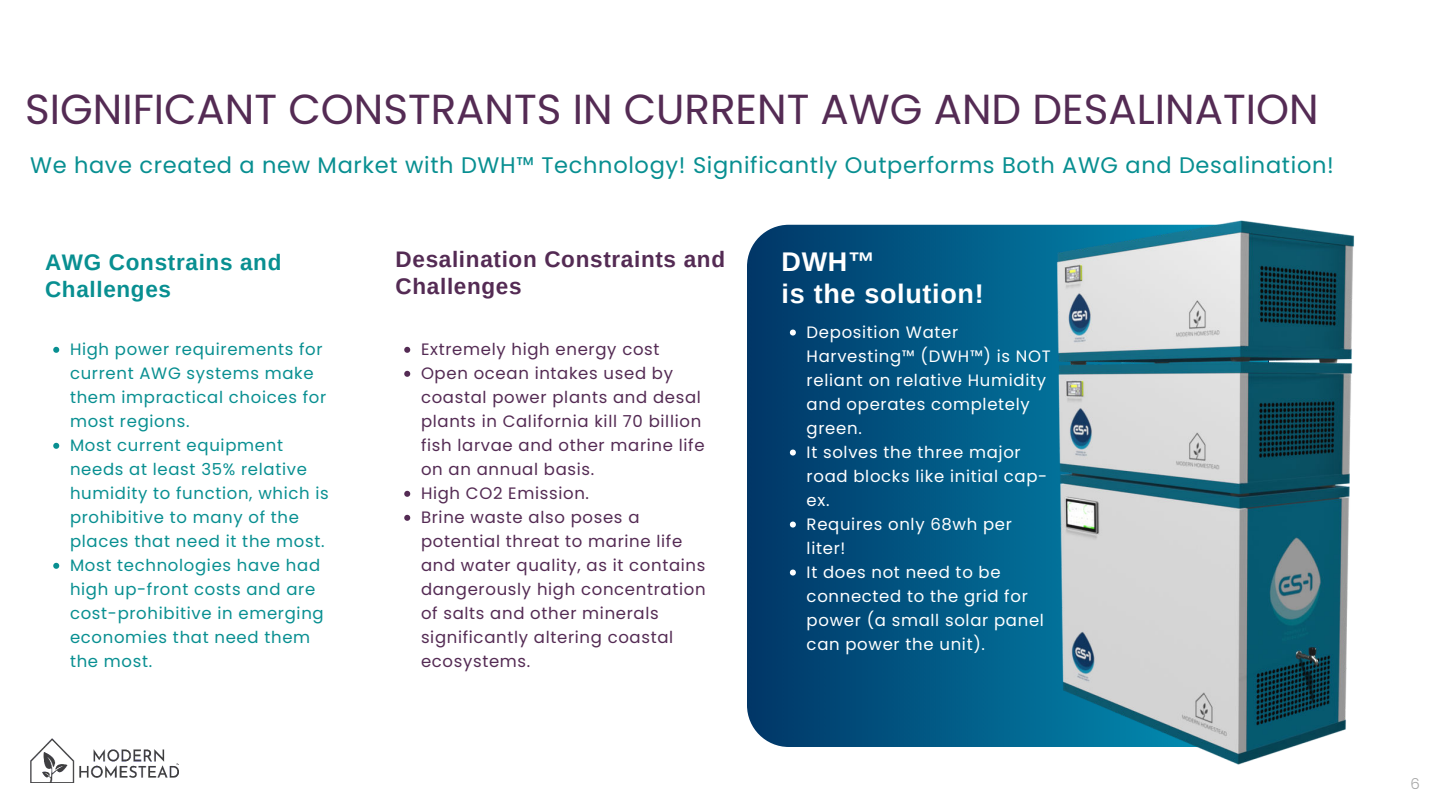
<style>
.page{position:relative;width:1440px;height:810px;background:#fff}
.page>*{position:absolute;margin:0;border:0;box-sizing:border-box;transform-origin:0 0}
.t1{font:42px "Poppins";color:#542b54}
.t2{font:700 27px/32.2px "Arimo";letter-spacing:.025em;color:#fff}
.t3{font:22.5px "Poppins";letter-spacing:.03em;color:#088f91}
.t4{font:700 22.5px/27px "Arimo";letter-spacing:.03em;color:#542b54}
.t5{font:700 22.5px/27px "Arimo";letter-spacing:.03em;color:#088f91}
.t6{font:16.5px/24px "Poppins";letter-spacing:.04em;color:#542b54}
.t7{font:16.5px/24px "Poppins";letter-spacing:.04em;color:#088f91}
.t8{font:16.5px/24px "Poppins";letter-spacing:.04em;color:#fff}
.t9{font:300 15px "Poppins";color:#a6a6a6}
</style>
<div class="page">
<svg style="left:747px;top:225px;width:522px;height:522px;background:#014e7c"></svg>
<svg style="left:404px;top:347px;width:6px;height:6px"></svg>
<svg style="left:404px;top:371px;width:6px;height:6px"></svg>
<svg style="left:404px;top:491px;width:6px;height:6px"></svg>
<svg style="left:404px;top:515px;width:6px;height:6px"></svg>
<svg style="left:53px;top:347px;width:6px;height:6px"></svg>
<svg style="left:53px;top:443px;width:6px;height:6px"></svg>
<svg style="left:53px;top:563px;width:6px;height:6px"></svg>
<svg style="left:790px;top:330px;width:6px;height:6px"></svg>
<svg style="left:790px;top:450px;width:6px;height:6px"></svg>
<svg style="left:790px;top:522px;width:6px;height:6px"></svg>
<svg style="left:790px;top:570px;width:6px;height:6px"></svg>
<img style="left:1006px;top:220px;width:349px;height:545px">
<img style="left:30px;top:739px;width:149px;height:43px">
<h1 class="t1" style="left:25px;top:85px;width:1295px">SIGNIFICANT CONSTRANTS IN CURRENT AWG AND DESALINATION</h1>
<h3 class="t3" style="left:30px;top:152px;width:1305px">We have created a new Market with DWH™ Technology! Significantly Outperforms Both AWG and Desalination!</h3>
<h3 class="t5" style="left:45px;top:249px;width:238px">AWG Constrains and<br>Challenges</h3>
<h3 class="t4" style="left:396px;top:246px;width:331px">Desalination Constraints and<br>Challenges</h3>
<p class="t7" style="left:70px;top:337px;width:260px">High power requirements for current AWG systems make them impractical choices for most regions.<br>Most current equipment needs at least 35% relative humidity to function, which is prohibitive to many of the places that need it the most.<br>Most technologies have had high up-front costs and are cost-prohibitive in emerging economies that need them the most.</p>
<p class="t6" style="left:421px;top:337px;width:286px">Extremely high energy cost<br>Open ocean intakes used by coastal power plants and desal plants in California kill 70 billion fish larvae and other marine life on an annual basis.<br>High CO2 Emission.<br>Brine waste also poses a potential threat to marine life and water quality, as it contains dangerously high concentration of salts and other minerals significantly altering coastal ecosystems.</p>
<h2 class="t2" style="left:782px;top:246px;width:204px">DWH™<br>is the solution!</h2>
<p class="t8" style="left:807px;top:320px;width:246px">Deposition Water<br>Harvesting™ (DWH™) is NOT reliant on relative Humidity and operates completely green.<br>It solves the three major road blocks like initial cap&shy;ex.<br>Requires only 68wh per liter!<br>It does not need to be connected to the grid for power (a small solar panel can power the unit).</p>
<p class="t9" style="left:1410px;top:775px;width:11px">6</p>
</div>
